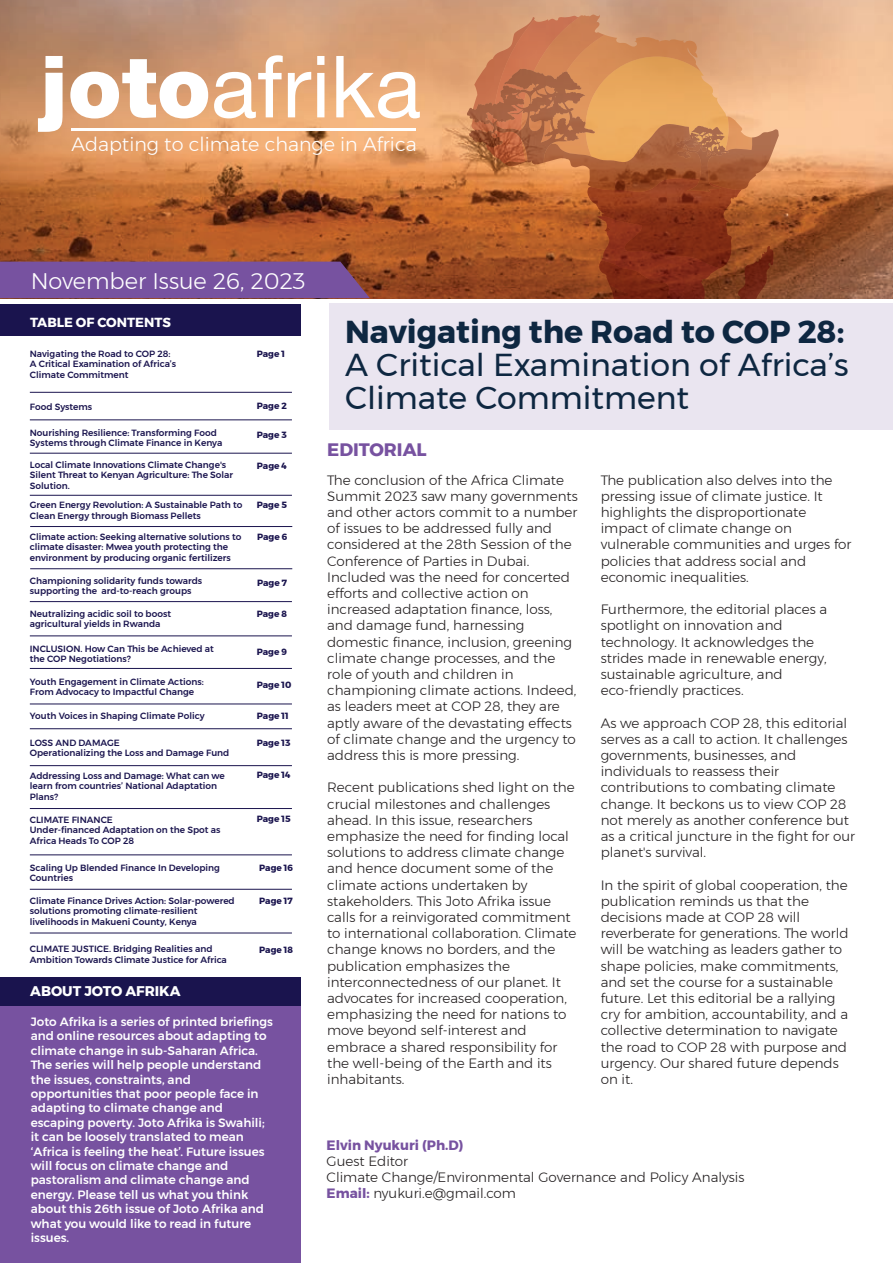
<style>
.page{position:relative;width:893px;height:1263px;background:#fff}
.page>*{position:absolute;margin:0;border:0;box-sizing:border-box;transform-origin:0 0}
.t1{font:85.95px "Helvetica Neue LT Std";color:#fff}
.t2{font:31.65px/33px "Montserrat";color:#0e2741}
.t3{font:700 31.65px "Montserrat";color:#0e2741}
.t4{font:300 22.5px "Montserrat";color:#fff}
.t5{font:300 19.2px "Montserrat";color:#fff}
.t6{font:700 18px "Montserrat";color:#7752a0}
.t7{font:700 13.95px "Montserrat";color:#fff}
.t8{font:300 13.5px/16.2px "Montserrat";color:#231f20}
.t9{font:700 13.5px "Montserrat";color:#7752a0}
.t10{font:700 13.05px "Montserrat";color:#fff}
.t11{font:500 12px/14.4px "Montserrat";color:#fff}
.t12{font:500 9px/10.5px "Montserrat";color:#1a144e}
.t13{font:700 9px "Montserrat";color:#1a144e}
.s1{font-weight:900}
.s2{font-weight:700;color:#7752a0}
</style>
<div class="page">
<div style="left:329px;top:304px;width:564px;height:126px;background:#eae5f0"></div>
<img style="left:0;top:0;width:893px;height:298px">
<svg style="left:467px;top:15px;width:312px;height:283px;background:#b96f43"></svg>
<hr style="left:71px;top:128px;width:345px;height:3px;background:#fff">
<div style="left:0;top:262px;width:370px;height:36px;background:#7752a0"></div>
<div style="left:0;top:304px;width:300px;height:31px;background:#1a144e"></div>
<div style="left:0;top:977px;width:300px;height:286px;background:#7752a0"></div>
<div style="left:0;top:977px;width:300px;height:29px;background:#1a144e"></div>
<hr style="left:30px;top:392px;width:262px;height:1px;background:#1a144e">
<hr style="left:30px;top:420px;width:262px;height:1px;background:#1a144e">
<hr style="left:30px;top:453px;width:262px;height:1px;background:#1a144e">
<hr style="left:30px;top:495px;width:262px;height:1px;background:#1a144e">
<hr style="left:30px;top:526px;width:262px;height:1px;background:#1a144e">
<hr style="left:30px;top:568px;width:262px;height:1px;background:#1a144e">
<hr style="left:30px;top:601px;width:262px;height:1px;background:#1a144e">
<hr style="left:30px;top:636px;width:262px;height:1px;background:#1a144e">
<hr style="left:30px;top:668px;width:262px;height:1px;background:#1a144e">
<hr style="left:30px;top:704px;width:262px;height:1px;background:#1a144e">
<hr style="left:30px;top:728px;width:262px;height:1px;background:#1a144e">
<hr style="left:30px;top:765px;width:262px;height:1px;background:#1a144e">
<hr style="left:30px;top:808px;width:262px;height:1px;background:#1a144e">
<hr style="left:30px;top:855px;width:262px;height:1px;background:#1a144e">
<hr style="left:30px;top:933px;width:262px;height:1px;background:#1a144e">
<hr style="left:30px;top:889px;width:262px;height:1px;background:#1a144e">
<h1 class="t1" style="left:41px;top:36px;width:382px"><span class="s1">joto</span>afrika</h1>
<h3 class="t5" style="left:71px;top:130px;width:347px">Adapting to climate change in Africa</h3>
<h3 class="t4" style="left:31px;top:264px;width:276px">November Issue 26, 2023</h3>
<p class="t10" style="left:30px;top:311px;width:142px">TABLE OF CONTENTS</p>
<p class="t12" style="left:30px;top:348px;width:148px">Navigating the Road to COP 28:<br>A Critical Examination of Africa’s<br>Climate Commitment</p>
<p class="t13" style="left:257px;top:346px;width:30px">Page 1</p>
<p class="t12" style="left:30px;top:401px;width:64px">Food Systems</p>
<p class="t13" style="left:257px;top:399px;width:32px">Page 2</p>
<p class="t12" style="left:30px;top:427px;width:194px">Nourishing Resilience: Transforming Food<br>Systems through Climate Finance in Kenya</p>
<p class="t13" style="left:257px;top:428px;width:32px">Page 3</p>
<p class="t12" style="left:30px;top:459px;width:205px">Local Climate Innovations Climate Change's<br>Silent Threat to Kenyan Agriculture: The Solar<br>Solution.</p>
<p class="t13" style="left:257px;top:459px;width:32px">Page 4</p>
<p class="t12" style="left:30px;top:500px;width:214px">Green Energy Revolution: A Sustainable Path to<br>Clean Energy through Biomass Pellets</p>
<p class="t13" style="left:257px;top:497px;width:32px">Page 5</p>
<p class="t12" style="left:30px;top:531px;width:213px">Climate action: Seeking alternative solutions to climate disaster: Mwea youth protecting the environment by producing organic fertilizers</p>
<p class="t13" style="left:257px;top:529px;width:32px">Page 6</p>
<p class="t12" style="left:30px;top:575px;width:174px">Championing solidarity funds towards supporting the ard-to-reach groups</p>
<p class="t12" style="left:30px;top:608px;width:143px">Neutralizing acidic soil to boost agricultural yields in Rwanda</p>
<p class="t13" style="left:257px;top:575px;width:32px">Page 7</p>
<p class="t13" style="left:257px;top:606px;width:32px">Page 8</p>
<p class="t12" style="left:30px;top:643px;width:186px">INCLUSION. How Can This be Achieved at the COP Negotiations?</p>
<p class="t13" style="left:257px;top:644px;width:32px">Page 9</p>
<p class="t12" style="left:30px;top:676px;width:175px">Youth Engagement in Climate Actions:</p>
<p class="t13" style="left:257px;top:677px;width:36px">Page 10</p>
<p class="t12" style="left:30px;top:687px;width:166px">From Advocacy to Impactful Change</p>
<p class="t12" style="left:30px;top:711px;width:176px">Youth Voices in Shaping Climate Policy</p>
<p class="t12" style="left:30px;top:737px;width:201px">LOSS AND DAMAGE<br>Operationalizing the Loss and Damage Fund</p>
<p class="t12" style="left:30px;top:770px;width:197px">Addressing Loss and Damage: What can we learn from countries’ National Adaptation<br>Plans?</p>
<p class="t12" style="left:30px;top:814px;width:192px">CLIMATE FINANCE<br>Under-financed Adaptation on the Spot as<br>Africa Heads To COP 28</p>
<p class="t12" style="left:30px;top:862px;width:192px">Scaling Up Blended Finance In Developing<br>Countries</p>
<p class="t12" style="left:30px;top:895px;width:206px">Climate Finance Drives Action: Solar-powered solutions promoting climate-resilient livelihoods in Makueni County, Kenya</p>
<p class="t13" style="left:257px;top:708px;width:34px">Page 11</p>
<p class="t13" style="left:257px;top:736px;width:35px">Page 13</p>
<p class="t13" style="left:257px;top:768px;width:35px">Page 14</p>
<p class="t13" style="left:257px;top:812px;width:36px">Page 15</p>
<p class="t13" style="left:259px;top:861px;width:36px">Page 16</p>
<p class="t13" style="left:259px;top:893px;width:35px">Page 17</p>
<p class="t12" style="left:30px;top:944px;width:199px">CLIMATE JUSTICE. Bridging Realities and<br>Ambition Towards Climate Justice for Africa</p>
<p class="t13" style="left:259px;top:942px;width:36px">Page 18</p>
<p class="t7" style="left:30px;top:980px;width:152px">ABOUT JOTO AFRIKA</p>
<p class="t11" style="left:31px;top:1014px;width:244px">Joto Afrika is a series of printed briefings and online resources about adapting to climate change in sub-Saharan Africa.<br>The series will help people understand the issues, constraints, and opportunities that poor people face in adapting to climate change and escaping poverty. Joto Afrika is Swahili; it can be loosely translated to mean ‘Africa is feeling the heat’. Future issues will focus on climate change and pastoralism and climate change and energy. Please tell us what you think about this 26th issue of Joto Afrika and what you would like to read in future issues.</p>
<h2 class="t3" style="left:345px;top:306px;width:501px">Navigating the Road to COP 28:</h2>
<h2 class="t2" style="left:345px;top:348px;width:505px">A Critical Examination of Africa’s<br>Climate Commitment</h2>
<h3 class="t6" style="left:327px;top:435px;width:101px">EDITORIAL</h3>
<p class="t8" style="left:327px;top:471px;width:252px">The conclusion of the Africa Climate Summit 2023 saw many governments and other actors commit to a number of issues to be addressed fully and considered at the 28th Session of the Conference of Parties in Dubai.<br>Included was the need for concerted efforts and collective action on increased adaptation finance, loss, and damage fund, harnessing domestic finance, inclusion, greening climate change processes, and the role of youth and children in championing climate actions. Indeed, as leaders meet at COP 28, they are aptly aware of the devastating effects of climate change and the urgency to address this is more pressing.</p>
<p class="t8" style="left:327px;top:779px;width:251px">Recent publications shed light on the crucial milestones and challenges ahead. In this issue, researchers emphasize the need for finding local solutions to address climate change and hence document some of the climate actions undertaken by stakeholders. This Joto Afrika issue calls for a reinvigorated commitment to international collaboration. Climate change knows no borders, and the publication emphasizes the interconnectedness of our planet. It advocates for increased cooperation, emphasizing the need for nations to move beyond self-interest and embrace a shared responsibility for the well-being of the Earth and its inhabitants.</p>
<p class="t8" style="left:601px;top:471px;width:252px">The publication also delves into the pressing issue of climate justice. It highlights the disproportionate impact of climate change on vulnerable communities and urges for policies that address social and economic inequalities.</p>
<p class="t8" style="left:601px;top:601px;width:228px">Furthermore, the editorial places a spotlight on innovation and technology. It acknowledges the strides made in renewable energy, sustainable agriculture, and eco-friendly practices.</p>
<p class="t8" style="left:601px;top:714px;width:256px">As we approach COP 28, this editorial serves as a call to action. It challenges governments, businesses, and individuals to reassess their contributions to combating climate change. It beckons us to view COP 28 not merely as another conference but as a critical juncture in the fight for our planet's survival.</p>
<p class="t8" style="left:601px;top:876px;width:249px">In the spirit of global cooperation, the publication reminds us that the decisions made at COP 28 will reverberate for generations. The world will be watching as leaders gather to shape policies, make commitments, and set the course for a sustainable future. Let this editorial be a rallying cry for ambition, accountability, and a collective determination to navigate the road to COP 28 with purpose and urgency. Our shared future depends on it.</p>
<p class="t9" style="left:327px;top:1134px;width:138px">Elvin Nyukuri (Ph.D)</p>
<p class="t8" style="left:327px;top:1153px;width:419px">Guest Editor<br>Climate Change/Environmental Governance and Policy Analysis<br><span class="s2">Email:</span> nyukuri.e@gmail.com</p>
</div>
